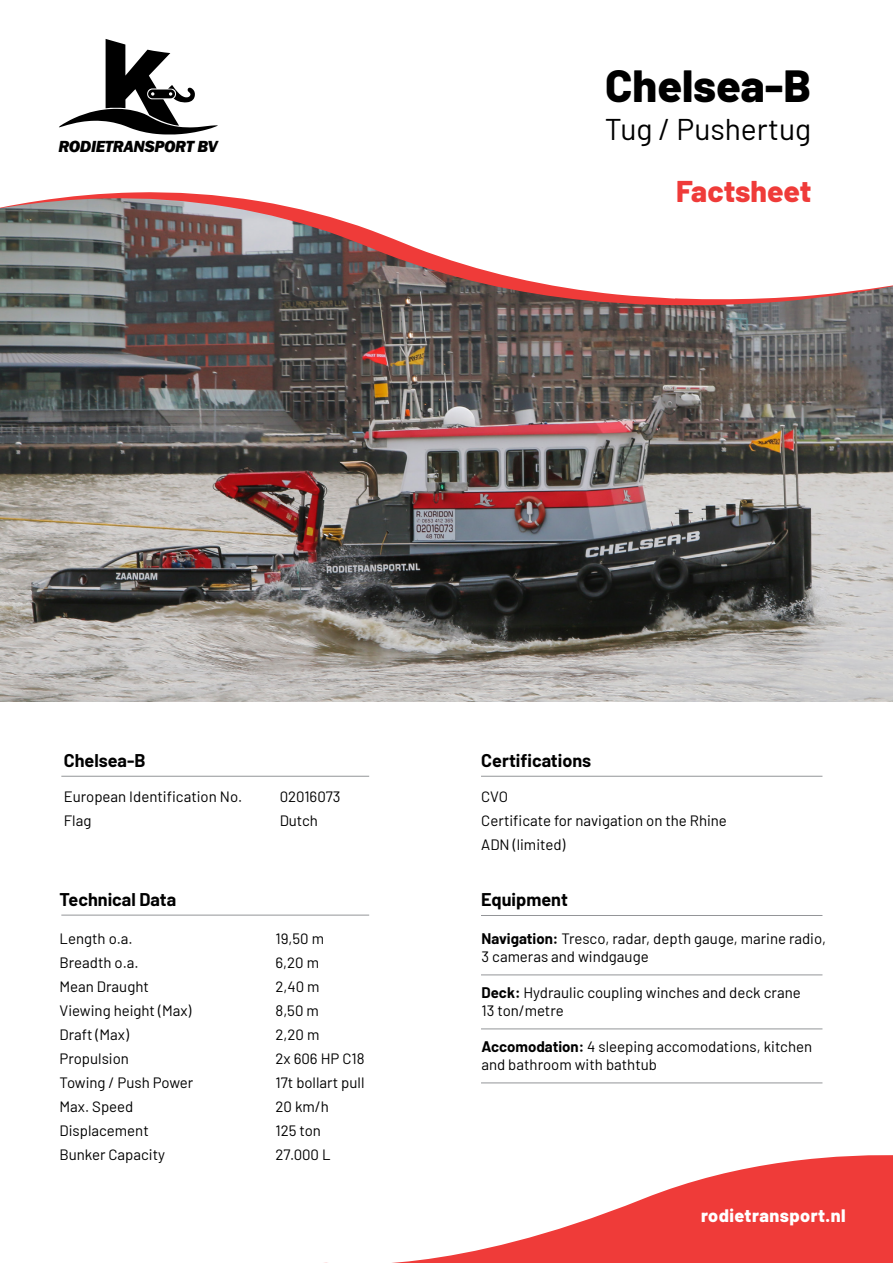
<style>
.page{position:relative;width:893px;height:1263px;background:#fff}
.page>*{position:absolute;margin:0;border:0;box-sizing:border-box;transform-origin:0 0}
.t1{font:800 45px "Barlow";color:#000}
.t2{font:30px "Barlow";color:#000}
.t3{font:800 30px "Barlow";color:#ef3b39}
.t4{font:700 18px "Barlow";color:#000}
.t5{font:800 18px "Barlow";letter-spacing:.025em;color:#fff}
.t6{font:16.65px "Franklin Gothic URW Hea Ita";letter-spacing:-.025em;color:#000}
.t7{font:15px/18px "Barlow";color:#000}
.s1{font-weight:700}
</style>
<div class="page">
<img style="left:0;top:307px;width:893px;height:395px">
<svg style="left:0;top:301px;width:893px;height:6px"></svg>
<svg style="left:0;top:192px;width:893px;height:109px"></svg>
<svg style="left:534px;top:192px;width:359px;height:80px"></svg>
<hr style="left:481px;top:975px;width:341px;height:1px;background:#939598">
<hr style="left:481px;top:1029px;width:341px;height:1px;background:#939598">
<hr style="left:481px;top:1083px;width:341px;height:1px;background:#939598">
<hr style="left:481px;top:915px;width:341px;height:1px;background:#939598">
<hr style="left:481px;top:776px;width:341px;height:1px;background:#939598">
<hr style="left:61px;top:915px;width:308px;height:1px;background:#939598">
<hr style="left:61px;top:776px;width:308px;height:1px;background:#939598">
<svg style="left:324px;top:1155px;width:569px;height:108px"></svg>
<svg style="left:59px;top:39px;width:159px;height:96px"></svg>
<p class="t6" style="left:58px;top:135px;width:161px">RODIETRANSPORT BV</p>
<h1 class="t1" style="left:605px;top:52px;width:208px">Chelsea-B</h1>
<h2 class="t2" style="left:605px;top:107px;width:208px">Tug / Pushertug</h2>
<h2 class="t3" style="left:676px;top:168px;width:136px">Factsheet</h2>
<p class="t4" style="left:64px;top:748px;width:83px">Chelsea-B</p>
<p class="t4" style="left:481px;top:747px;width:112px">Certifications</p>
<p class="t7" style="left:64px;top:786px;width:180px">European Identification No.</p>
<p class="t7" style="left:280px;top:786px;width:62px">02016073</p>
<p class="t7" style="left:64px;top:810px;width:29px">Flag</p>
<p class="t7" style="left:280px;top:810px;width:40px">Dutch</p>
<p class="t7" style="left:481px;top:783px;width:247px;line-height:24px">CVO<br>Certificate for navigation on the Rhine<br>ADN (limited)</p>
<p class="t4" style="left:60px;top:886px;width:118px">Technical Data</p>
<p class="t4" style="left:481px;top:886px;width:88px">Equipment</p>
<p class="t7" style="left:60px;top:928px;width:75px">Length o.a.</p>
<p class="t7" style="left:276px;top:928px;width:50px">19,50 m</p>
<p class="t7" style="left:60px;top:952px;width:81px">Breadth o.a.</p>
<p class="t7" style="left:276px;top:952px;width:45px">6,20 m</p>
<p class="t7" style="left:60px;top:976px;width:91px">Mean Draught</p>
<p class="t7" style="left:276px;top:976px;width:46px">2,40 m</p>
<p class="t7" style="left:60px;top:1000px;width:133px">Viewing height (Max)</p>
<p class="t7" style="left:276px;top:1000px;width:45px">8,50 m</p>
<p class="t7" style="left:60px;top:1024px;width:71px">Draft (Max)</p>
<p class="t7" style="left:276px;top:1024px;width:45px">2,20 m</p>
<p class="t7" style="left:60px;top:1048px;width:71px">Propulsion</p>
<p class="t7" style="left:276px;top:1048px;width:90px">2x 606 HP C18</p>
<p class="t7" style="left:60px;top:1072px;width:135px">Towing / Push Power</p>
<p class="t7" style="left:276px;top:1072px;width:90px">17t bollart pull</p>
<p class="t7" style="left:60px;top:1096px;width:75px">Max. Speed</p>
<p class="t7" style="left:276px;top:1096px;width:55px">20 km/h</p>
<p class="t7" style="left:60px;top:1120px;width:91px">Displacement</p>
<p class="t7" style="left:276px;top:1120px;width:47px">125 ton</p>
<p class="t7" style="left:60px;top:1144px;width:107px">Bunker Capacity</p>
<p class="t7" style="left:276px;top:1144px;width:57px">27.000 L</p>
<p class="t7" style="left:481px;top:928px;width:346px"><span class="s1">Navigation:</span> Tresco, radar, depth gauge, marine radio,<br>3 cameras and windgauge</p>
<p class="t7" style="left:481px;top:982px;width:321px"><span class="s1">Deck:</span> Hydraulic coupling winches and deck crane<br>13 ton/metre</p>
<p class="t7" style="left:481px;top:1036px;width:332px"><span class="s1">Accomodation:</span> 4 sleeping accomodations, kitchen and bathroom with bathtub</p>
<p class="t5" style="left:701px;top:1202px;width:146px">rodietransport.nl</p>
</div>
